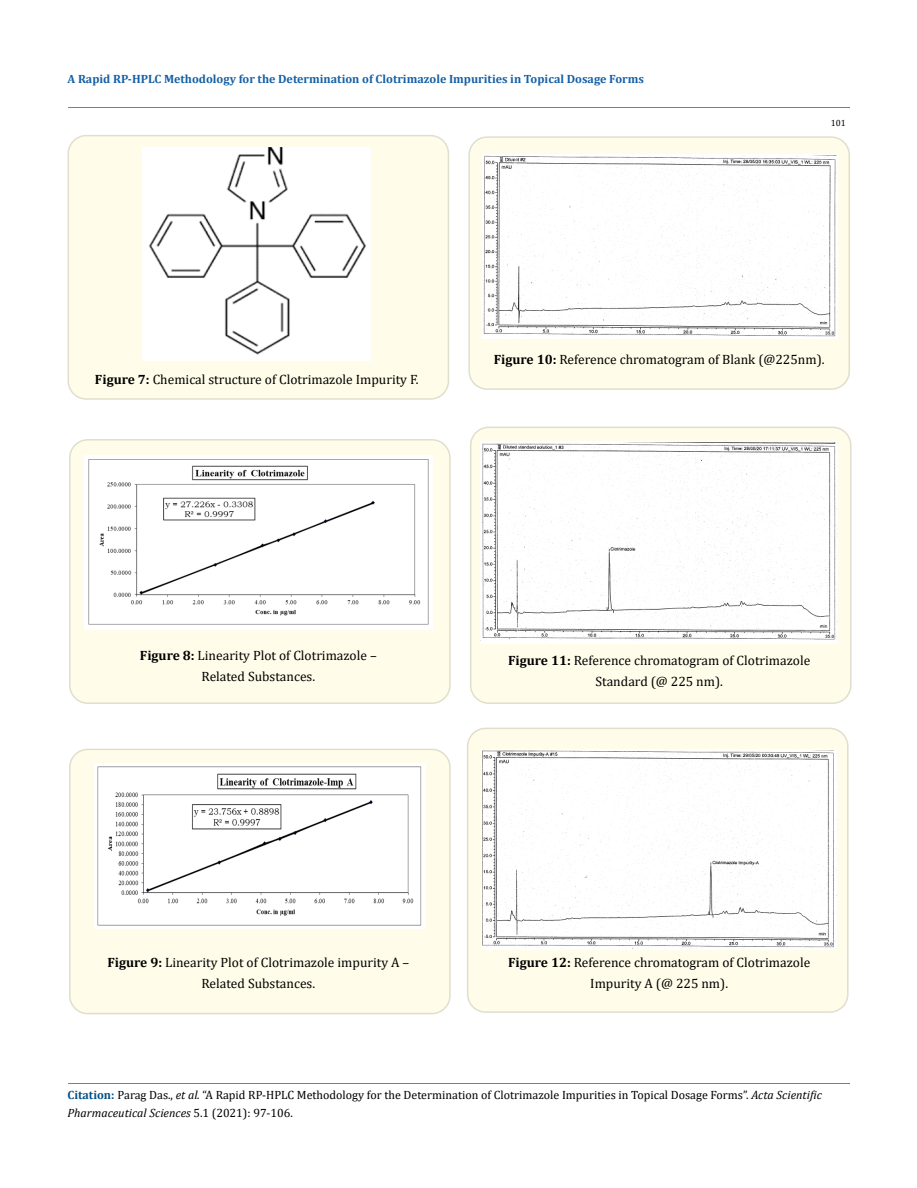
<style>
.page{position:relative;width:917px;height:1188px;background:#fff}
.page>*{position:absolute;margin:0;border:0;box-sizing:border-box;transform-origin:0 0}
.t1{font:13.5px/21px "Cambria";color:#000;text-align:center}
.t2{font:12px/18px "Cambria";color:#000}
.t3{font:700 12px "Cambria";color:#1560a6}
.t4{font:9px "Cambria";color:#000}
.s1{font-weight:700}
.s2{font-weight:700;color:#035089}
.s3{font-style:italic}
</style>
<div class="page">
<div style="left:68px;top:136px;width:380px;height:263px;background:#fffde9;border-radius:18px"></div>
<div style="left:68px;top:135px;width:381px;height:265px;border:2px solid #e0dfcd;border-radius:18px"></div>
<div style="left:70px;top:440px;width:380px;height:263px;background:#fffde9;border-radius:18px"></div>
<div style="left:69px;top:439px;width:381px;height:265px;border:2px solid #e0dfcd;border-radius:18px"></div>
<div style="left:70px;top:749px;width:380px;height:265px;background:#fffde9;border-radius:18px"></div>
<div style="left:69px;top:749px;width:381px;height:265px;border:2px solid #e0dfcd;border-radius:18px"></div>
<div style="left:469px;top:137px;width:380px;height:252px;background:#fffde9;border-radius:18px"></div>
<div style="left:468px;top:136px;width:382px;height:254px;border:2px solid #e0dfcd;border-radius:18px"></div>
<div style="left:470px;top:427px;width:380px;height:276px;background:#fffde9;border-radius:18px"></div>
<div style="left:470px;top:427px;width:381px;height:277px;border:2px solid #e0dfcd;border-radius:18px"></div>
<img style="left:143px;top:147px;width:228px;height:213px">
<img style="left:84px;top:456px;width:348px;height:173px">
<img style="left:94px;top:763px;width:331px;height:165px">
<img style="left:482px;top:154px;width:355px;height:184px">
<img style="left:481px;top:441px;width:356px;height:202px">
<div style="left:467px;top:728px;width:380px;height:284px;background:#fffde9;border-radius:18px"></div>
<div style="left:467px;top:728px;width:381px;height:285px;border:2px solid #e0dfcd;border-radius:18px"></div>
<img style="left:481px;top:749px;width:355px;height:200px">
<hr style="left:68px;top:108px;width:781px;height:1px;background:#e05d1a">
<hr style="left:68px;top:1083px;width:781px;height:1px;background:#e05d1a">
<p class="t3" style="left:68px;top:70px;width:578px">A Rapid RP-HPLC Methodology for the Determination of Clotrimazole Impurities in Topical Dosage Forms</p>
<p class="t4" style="left:830px;top:118px;width:16px">101</p>
<p class="t1" style="left:95px;top:369px;width:325px"><span class="s1">Figure 7:</span> Chemical structure of Clotrimazole Impurity F.</p>
<p class="t1" style="left:494px;top:349px;width:332px"><span class="s1">Figure 10:</span> Reference chromatogram of Blank (@225nm).</p>
<p class="t1" style="left:140px;top:645px;width:238px"><span class="s1">Figure 8:</span> Linearity Plot of Clotrimazole –<br>Related Substances.</p>
<p class="t1" style="left:508px;top:650px;width:304px"><span class="s1">Figure 11:</span> Reference chromatogram of Clotrimazole<br>Standard (@ 225 nm).</p>
<p class="t1" style="left:107px;top:951px;width:303px"><span class="s1">Figure 9:</span> Linearity Plot of Clotrimazole impurity A –<br>Related Substances.</p>
<p class="t1" style="left:508px;top:952px;width:304px"><span class="s1">Figure 12:</span> Reference chromatogram of Clotrimazole<br>Impurity A (@ 225 nm).</p>
<p class="t2" style="left:68px;top:1086px;width:756px"><span class="s2">Citation:</span> Parag Das., <span class="s3">et al.</span> “A Rapid RP-HPLC Methodology for the Determination of Clotrimazole Impurities in Topical Dosage Forms”. <span class="s3">Acta Scientific<br>Pharmaceutical Sciences</span> 5.1 (2021): 97-106.</p>
</div>
